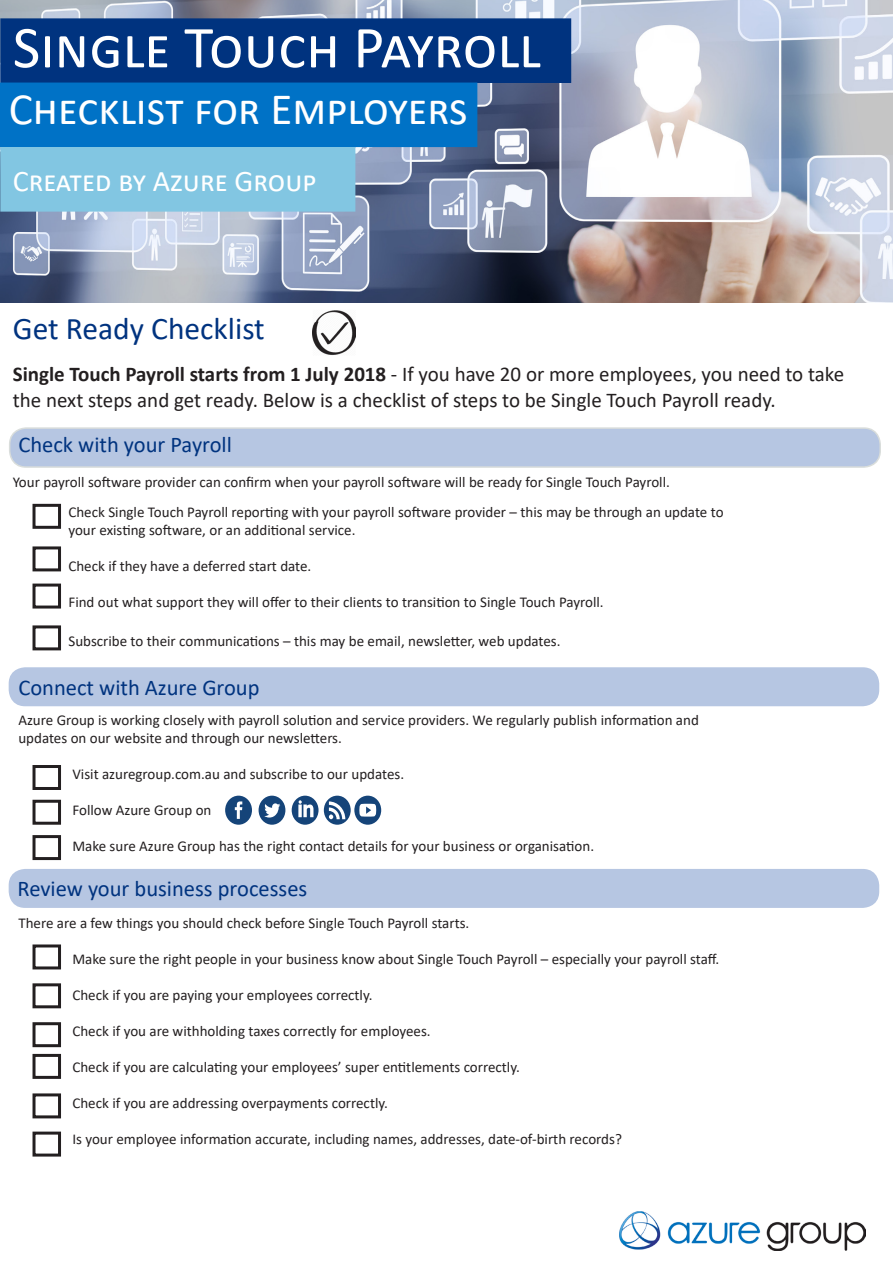
<style>
.page{position:relative;width:893px;height:1263px;background:#fff}
.page>*{position:absolute;margin:0;border:0;box-sizing:border-box;transform-origin:0 0}
.t1{font:60px "Calibri";color:#fff}
.t2{font:45px "Calibri";color:#fff}
.t3{font:31.5px "Calibri";color:#00337f}
.t4{font:30px "Calibri";color:#fff}
.t5{font:22.5px "Calibri";color:#00337f}
.t6{font:21px/25.2px "Calibri";color:#231f20}
.t7{font:15px/18px "Calibri";color:#231f20}
.s1{font-weight:700}
</style>
<div class="page">
<img style="left:0;top:0;width:893px;height:303px">
<div style="left:9px;top:869px;width:870px;height:39px;background:#b6c6e2;border-radius:16px"></div>
<div style="left:9px;top:667px;width:870px;height:39px;background:#b6c6e2;border-radius:16px"></div>
<div style="left:10px;top:428px;width:870px;height:39px;background:#b6c6e2;border-radius:16px"></div>
<div style="left:9px;top:427px;width:872px;height:41px;border:2px solid #d9dddb;border-radius:16px"></div>
<div style="left:1px;top:19px;width:569px;height:63px;background:#00337f"></div>
<div style="left:0;top:18px;width:571px;height:65px;border:2px solid #00337f"></div>
<div style="left:0;top:83px;width:477px;height:64px;background:#0072c6"></div>
<div style="left:1px;top:148px;width:354px;height:63px;background:#82c6e2"></div>
<div style="left:0;top:147px;width:355px;height:65px;border:2px solid #82c6e2"></div>
<img style="left:313px;top:310px;width:42px;height:45px">
<img style="left:620px;top:1211px;width:245px;height:39px">
<div style="left:33px;top:504px;width:28px;height:25px;border:3px solid #231f20"></div>
<div style="left:33px;top:546px;width:28px;height:25px;border:3px solid #231f20"></div>
<div style="left:33px;top:584px;width:28px;height:24px;border:3px solid #231f20"></div>
<div style="left:33px;top:625px;width:28px;height:25px;border:3px solid #231f20"></div>
<div style="left:33px;top:765px;width:28px;height:25px;border:3px solid #231f20"></div>
<div style="left:33px;top:800px;width:28px;height:25px;border:3px solid #231f20"></div>
<div style="left:33px;top:835px;width:28px;height:25px;border:3px solid #231f20"></div>
<div style="left:33px;top:944px;width:28px;height:25px;border:3px solid #231f20"></div>
<div style="left:33px;top:983px;width:28px;height:25px;border:3px solid #231f20"></div>
<div style="left:33px;top:1022px;width:28px;height:25px;border:3px solid #231f20"></div>
<div style="left:33px;top:1054px;width:28px;height:25px;border:3px solid #231f20"></div>
<div style="left:33px;top:1093px;width:28px;height:25px;border:3px solid #231f20"></div>
<div style="left:33px;top:1131px;width:28px;height:25px;border:3px solid #231f20"></div>
<svg style="left:225px;top:796px;width:27px;height:29px"></svg>
<svg style="left:292px;top:796px;width:89px;height:29px"></svg>
<svg style="left:259px;top:796px;width:26px;height:29px"></svg>
<p class="t1" style="left:13px;top:6px;width:529px">Single Touch Payroll</p>
<p class="t2" style="left:9px;top:78px;width:460px">Checklist for Employers</p>
<p class="t4" style="left:13px;top:160px;width:305px">Created by Azure Group</p>
<p class="t3" style="left:13px;top:307px;width:253px">Get Ready Checklist</p>
<p class="t6" style="left:13px;top:361px;width:833px"><span class="s1">Single Touch Payroll starts from 1 July 2018</span> - If you have 20 or more employees, you need to take the next steps and get ready. Below is a checklist of steps to be Single Touch Payroll ready.</p>
<p class="t5" style="left:18px;top:429px;width:215px">Check with your Payroll</p>
<p class="t7" style="left:13px;top:472px;width:659px">Your payroll software provider can confirm when your payroll software will be ready for Single Touch Payroll.</p>
<p class="t7" style="left:68px;top:502px;width:657px">Check Single Touch Payroll reporting with your payroll software provider – this may be through an update to your existing software, or an additional service.</p>
<p class="t7" style="left:68px;top:556px;width:244px">Check if they have a deferred start date.</p>
<p class="t7" style="left:68px;top:592px;width:537px">Find out what support they will offer to their clients to transition to Single Touch Payroll.</p>
<p class="t7" style="left:68px;top:632px;width:494px">Subscribe to their communications – this may be email, newsletter, web updates.</p>
<p class="t5" style="left:18px;top:672px;width:243px">Connect with Azure Group</p>
<p class="t7" style="left:18px;top:711px;width:682px">Azure Group is working closely with payroll solution and service providers. We regularly publish information and</p>
<p class="t7" style="left:18px;top:729px;width:325px">updates on our website and through our newsletters.</p>
<p class="t7" style="left:72px;top:765px;width:333px">Visit azuregroup.com.au and subscribe to our updates.</p>
<p class="t7" style="left:72px;top:801px;width:141px">Follow Azure Group on</p>
<p class="t7" style="left:72px;top:837px;width:523px">Make sure Azure Group has the right contact details for your business or organisation.</p>
<p class="t5" style="left:18px;top:873px;width:291px">Review your business processes</p>
<p class="t7" style="left:18px;top:914px;width:452px">There are a few things you should check before Single Touch Payroll starts.</p>
<p class="t7" style="left:72px;top:950px;width:648px">Make sure the right people in your business know about Single Touch Payroll – especially your payroll staff.</p>
<p class="t7" style="left:72px;top:986px;width:302px">Check if you are paying your employees correctly.</p>
<p class="t7" style="left:72px;top:1022px;width:360px">Check if you are withholding taxes correctly for employees.</p>
<p class="t7" style="left:72px;top:1058px;width:449px">Check if you are calculating your employees’ super entitlements correctly.</p>
<p class="t7" style="left:72px;top:1094px;width:317px">Check if you are addressing overpayments correctly.</p>
<p class="t7" style="left:72px;top:1130px;width:551px">Is your employee information accurate, including names, addresses, date-of-birth records?</p>
</div>
